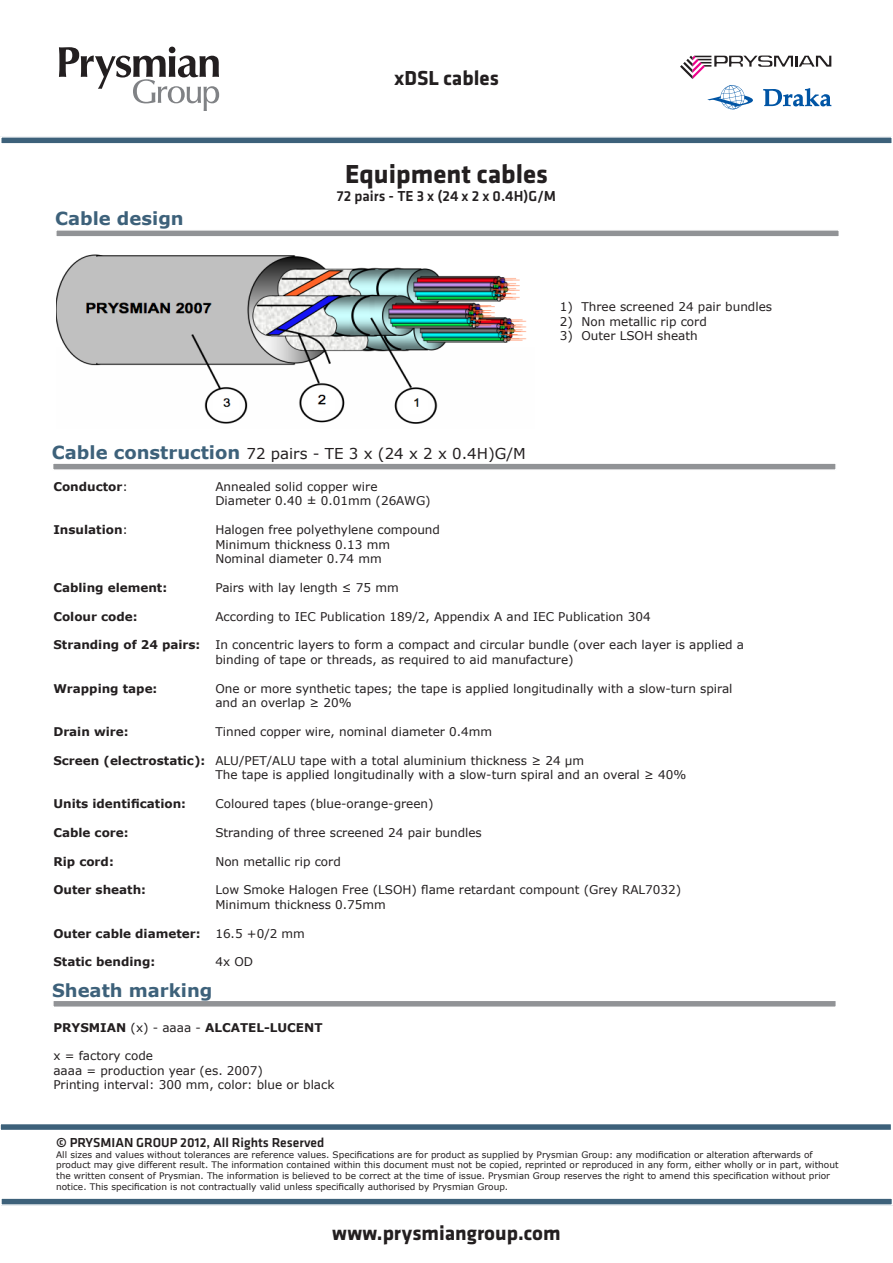
<style>
.page{position:relative;width:893px;height:1263px;background:#fff}
.page>*{position:absolute;margin:0;border:0;box-sizing:border-box;transform-origin:0 0}
.t1{font:700 27px "Klavika";color:#231f20}
.t2{font:700 21px "Klavika";color:#231f20}
.t3{font:700 18px "Verdana";color:#3d617a}
.t4{font:500 15px "Klavika";color:#231f20}
.t5{font:15px "Verdana";color:#231f20}
.t6{font:500 13.5px "Klavika";color:#231f20}
.t7{font:12px "Verdana";color:#231f20}
.t8{font:700 12px "Verdana";color:#231f20}
.t9{font:9px/10.8px "Verdana";color:#231f20}
.s1{font-weight:400}
</style>
<div class="page">
<svg style="left:59px;top:47px;width:160px;height:63px"></svg>
<svg style="left:680px;top:56px;width:151px;height:23px"></svg>
<svg style="left:707px;top:85px;width:46px;height:24px"></svg>
<svg style="left:763px;top:88px;width:68px;height:18px"></svg>
<div style="left:1px;top:137px;width:891px;height:7px;background:#3d617a"></div>
<div style="left:0;top:136px;width:893px;height:9px;border:2px solid #fff"></div>
<div style="left:1px;top:1198px;width:891px;height:7px;background:#3d617a"></div>
<div style="left:0;top:1197px;width:893px;height:9px;border:2px solid #fff"></div>
<div style="left:0;top:1123px;width:892px;height:7px;background:#3d617a"></div>
<div style="left:0;top:1123px;width:892px;height:8px;border:2px solid #fff"></div>
<div style="left:55px;top:229px;width:785px;height:9px;background:#919396;border:2px solid #fff"></div>
<div style="left:52px;top:462px;width:785px;height:9px;background:#919396;border:2px solid #fff"></div>
<img style="left:57px;top:254px;width:470px;height:170px">
<div style="left:52px;top:999px;width:785px;height:9px;background:#919396;border:2px solid #fff"></div>
<p class="t2" style="left:394px;top:66px;width:106px">xDSL cables</p>
<p class="t3" style="left:55px;top:207px;width:130px">Cable design</p>
<p class="t1" style="left:345px;top:159px;width:204px">Equipment cables</p>
<p class="t4" style="left:337px;top:188px;width:221px">7 2 p a i r s - T E x3 ( 2 4 x2x 0 . 4 H M/G )</p>
<p class="t7" style="left:560px;top:299px;width:15px">1)</p>
<p class="t7" style="left:581px;top:299px;width:192px">Three screened 24 pair bundles</p>
<p class="t7" style="left:560px;top:313px;width:15px">2)</p>
<p class="t7" style="left:581px;top:313px;width:127px">Non metallic rip cord</p>
<p class="t7" style="left:560px;top:328px;width:15px">3)</p>
<p class="t7" style="left:581px;top:328px;width:118px">Outer LSOH sheath</p>
<p class="t3" style="left:52px;top:440px;width:190px">Cable construction</p>
<p class="t7" style="left:215px;top:479px;width:164px">Annealed solid copper wire</p>
<p class="t5" style="left:246px;top:444px;width:281px">72 pairs - TE 3 x (24 2x x 0.4H G) M/</p>
<p class="t8" style="left:53px;top:479px;width:76px">Conductor<span class="s1">:</span></p>
<p class="t8" style="left:53px;top:522px;width:76px">Insulation<span class="s1">:</span></p>
<p class="t8" style="left:53px;top:580px;width:115px">Cabling element:</p>
<p class="t7" style="left:215px;top:493px;width:217px">Diameter 0.40 ± 0.01mm (26AWG(</p>
<p class="t7" style="left:215px;top:522px;width:226px">Halogen free polyethylene compound</p>
<p class="t7" style="left:215px;top:537px;width:176px">Minimum thickness 0.13 mm</p>
<p class="t7" style="left:215px;top:551px;width:168px">Nominal diameter 0.74 mm</p>
<p class="t7" style="left:215px;top:580px;width:185px">Pairs with lay length ≤ 75 mm</p>
<p class="t8" style="left:53px;top:608px;width:86px">Colour code:</p>
<p class="t8" style="left:53px;top:637px;width:149px">Stranding of 24 pairs:</p>
<p class="t8" style="left:53px;top:680px;width:106px">Wrapping tape:</p>
<p class="t8" style="left:53px;top:724px;width:77px">Drain wire:</p>
<p class="t8" style="left:53px;top:752px;width:153px">Screen (electrostatic :)</p>
<p class="t8" style="left:53px;top:796px;width:134px">Units identification:</p>
<p class="t8" style="left:53px;top:824px;width:77px">Cable core:</p>
<p class="t8" style="left:53px;top:853px;width:62px">Rip cord:</p>
<p class="t8" style="left:53px;top:882px;width:94px">Outer sheath:</p>
<p class="t8" style="left:53px;top:925px;width:149px">Outer cable diameter:</p>
<p class="t8" style="left:53px;top:954px;width:103px">Static bending:</p>
<p class="t7" style="left:215px;top:609px;width:437px">According to IEC Publication 189/2, Appendix A and IEC Publication 304</p>
<p class="t7" style="left:215px;top:637px;width:530px">In concentric layers to form a compact and circular bundle (over each layer is applied a</p>
<p class="t7" style="left:215px;top:652px;width:360px">binding of tape or threads, as required to aid manufacture(</p>
<p class="t7" style="left:215px;top:681px;width:519px">One or more synthetic tapes; the tape is applied longitudinally with a slow-turn spiral</p>
<p class="t7" style="left:215px;top:695px;width:138px">and an overlap ≤ 20%</p>
<p class="t7" style="left:215px;top:724px;width:278px">Tinned copper wire, nominal diameter 0.4mm</p>
<p class="t7" style="left:215px;top:753px;width:370px">ALU/PET/ALU tape with a total aluminium thickness ≥ 24 µm</p>
<p class="t7" style="left:215px;top:767px;width:472px">The tape is applied longitudinally with a slow-turn spiral and an overal ≤ 40%</p>
<p class="t7" style="left:215px;top:796px;width:220px">Coloured tapes (blue-orange-green(</p>
<p class="t7" style="left:215px;top:825px;width:268px">Stranding of three screened 24 pair bundles</p>
<p class="t7" style="left:215px;top:853px;width:127px">Non metallic rip cord</p>
<p class="t7" style="left:215px;top:882px;width:467px">Low Smoke Halogen Free (LSOH) flame retardant compount (Grey RAL7032(</p>
<p class="t7" style="left:215px;top:897px;width:172px">Minimum thickness 0.75mm</p>
<p class="t7" style="left:215px;top:925px;width:91px">16.5 +0/2 mm</p>
<p class="t7" style="left:215px;top:954px;width:39px">4x OD</p>
<p class="t3" style="left:52px;top:978px;width:162px">Sheath marking</p>
<p class="t8" style="left:53px;top:1019px;width:271px">PRYSMIAN <span class="s1">(x) - aaaa -</span> ALCATEL-LUCENT</p>
<p class="t7" style="left:53px;top:1048px;width:101px">x = factory code</p>
<p class="t7" style="left:53px;top:1063px;width:211px">aaaa = production year (es. 2007(</p>
<p class="t7" style="left:53px;top:1077px;width:283px">Printing interval: 300 mm, color: blue or black</p>
<p class="t6" style="left:56px;top:1135px;width:270px">© PRYSMIAN GROUP 2012, All Rights Reserved</p>
<p class="t9" style="left:56px;top:1149px;width:784px">All sizes and values without tolerances are reference values. Specifications are for product as supplied by Prysmian Group: any modification or alteration afterwards of product may give different result. The information contained within this document must not be copied, reprinted or reproduced in any form, either wholly or in part, without the written consent of Prysmian. The information is believed to be correct at the time of issue. Prysmian Group reserves the right to amend this specification without prior notice. This specification is not contractually valid unless specifically authorised by Prysmian Group.</p>
<p class="t2" style="left:332px;top:1221px;width:230px">www.prysmiangroup.com</p>
</div>
